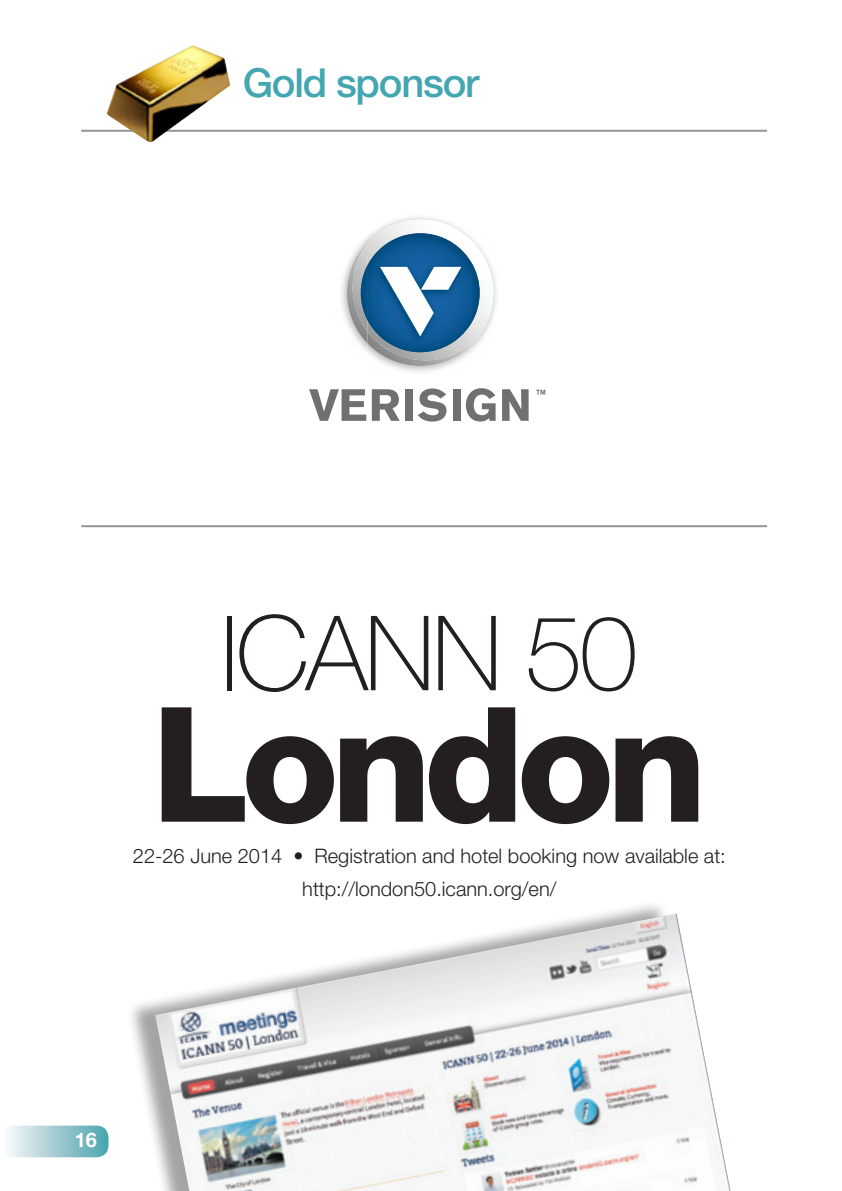
<style>
.page{position:relative;width:842px;height:1191px;background:#fff}
.page>*{position:absolute;margin:0;border:0;box-sizing:border-box;transform-origin:0 0}
.t1{font:800 160px "Helvetica Neue LT Std";letter-spacing:-.05em;color:#231f20}
.t2{font:100 104px "Helvetica Neue LT Std";letter-spacing:-.03em;color:#231f20}
.t3{font:500 40px "Helvetica Neue LT Std";letter-spacing:-.03em;color:#43a6b0}
.t4{font:300 20px "Helvetica Neue LT Std";color:#231f20}
.t5{font:700 20px "Helvetica Neue";color:#fff}
</style>
<div class="page">
<svg style="left:8px;top:1125px;width:100px;height:32px;background:#a4ced4"></svg>
<hr style="left:81px;top:130px;width:686px;height:2px;background:#939598">
<hr style="left:81px;top:525px;width:686px;height:2px;background:#939598">
<img style="left:107px;top:45px;width:123px;height:97px">
<img style="left:341px;top:217px;width:156px;height:156px">
<svg style="left:347px;top:219px;width:146px;height:147px"></svg>
<svg style="left:309px;top:389px;width:57px;height:32px"></svg>
<svg style="left:372px;top:389px;width:28px;height:32px"></svg>
<div style="left:405px;top:389px;width:8px;height:32px;background:#707070"></div>
<svg style="left:418px;top:388px;width:28px;height:33px"></svg>
<div style="left:453px;top:389px;width:7px;height:32px;background:#707070"></div>
<svg style="left:466px;top:388px;width:29px;height:33px"></svg>
<svg style="left:502px;top:389px;width:27px;height:32px"></svg>
<svg style="left:536px;top:390px;width:9px;height:5px"></svg>
<div style="left:125px;top:899px;width:599px;height:292px;background:#231f20;opacity:.41"></div>
<img style="left:155px;top:913px;width:575px;height:278px">
<h3 class="t3" style="left:243px;top:59px;width:238px">Gold sponsor</h3>
<h2 class="t2" style="left:221px;top:594px;width:418px">ICANN 50</h2>
<h1 class="t1" style="left:151px;top:669px;width:557px">London</h1>
<p class="t4" style="left:133px;top:843px;width:594px">22-26 June 2014 • Registration and hotel booking now available at:</p>
<p class="t4" style="left:302px;top:876px;width:256px">http://london50.icann.org/en/</p>
<p class="t5" style="left:75px;top:1122px;width:24px">16</p>
</div>
